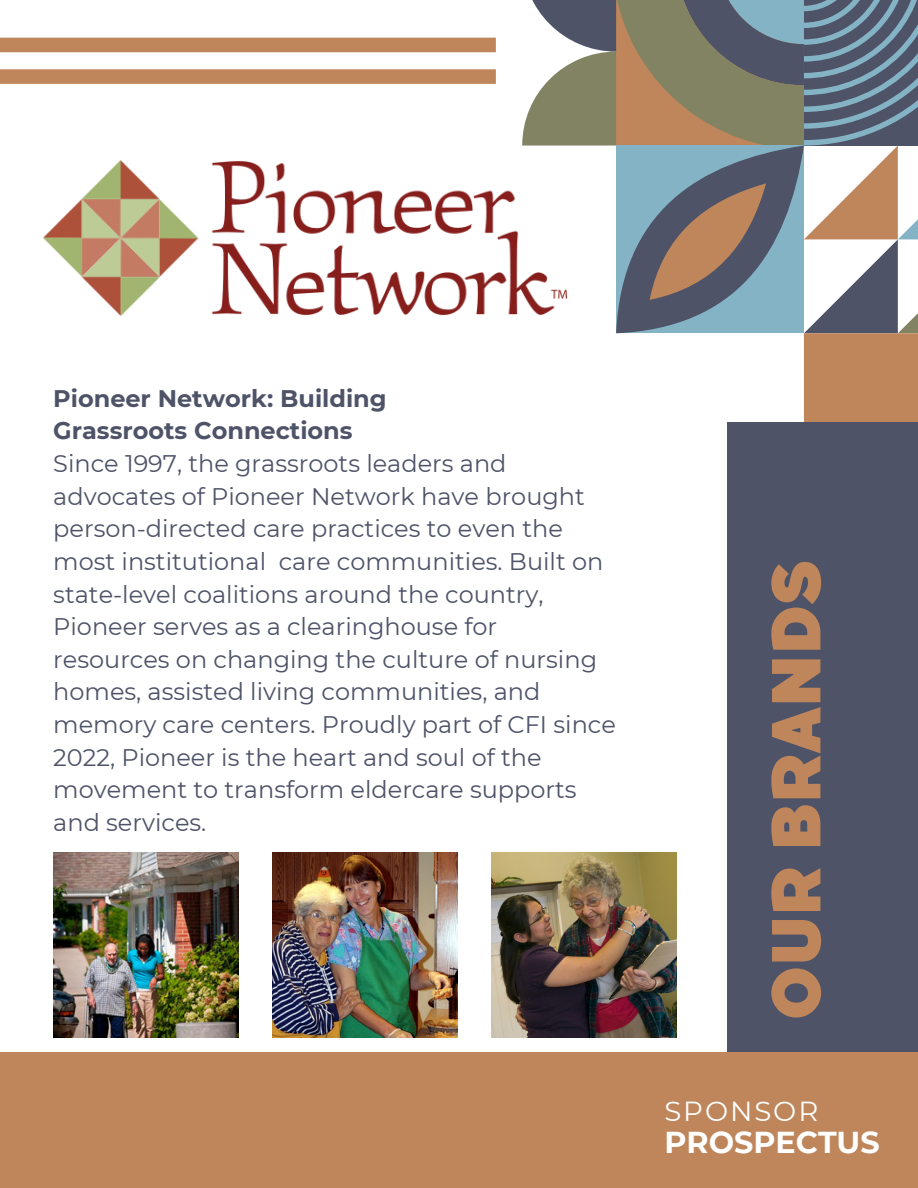
<style>
.page{position:relative;width:918px;height:1188px;background:#fff}
.page>*{position:absolute;margin:0;border:0;box-sizing:border-box;transform-origin:0 0}
.t1{font:900 69.15px "TT Corals";color:#bf865b}
.t2{font:700 30.15px "Montserrat";color:#fff}
.t3{font:27.6px "Montserrat";letter-spacing:.07em;color:#fff}
.t4{font:24px/32.7px "Montserrat";color:#4e5368}
.t5{font:700 24px "Montserrat";color:#4e5368}
</style>
<div class="page">
<svg style="left:522px;top:0;width:396px;height:422px"></svg>
<div style="left:727px;top:422px;width:191px;height:766px;background:#4e5368"></div>
<div style="left:0;top:38px;width:496px;height:14px;background:#bf865b"></div>
<div style="left:0;top:69px;width:496px;height:15px;background:#bf865b"></div>
<div style="left:0;top:1052px;width:918px;height:136px;background:#bf865b"></div>
<img style="left:43px;top:160px;width:523px;height:155px">
<img style="left:53px;top:852px;width:186px;height:185px">
<img style="left:272px;top:852px;width:185px;height:185px">
<img style="left:491px;top:852px;width:185px;height:185px">
<p class="t5" style="left:53px;top:384px;width:335px">Pioneer Network: Building</p>
<p class="t5" style="left:53px;top:416px;width:301px">Grassroots Connections</p>
<p class="t4" style="left:53px;top:447px;width:564px">Since 1997, the grassroots leaders and advocates of Pioneer Network have brought person-directed care practices to even the most institutional care communities. Built on state-level coalitions around the country, Pioneer serves as a clearinghouse for resources on changing the culture of nursing homes, assisted living communities, and memory care centers. Proudly part of CFI since 2022, Pioneer is the heart and soul of the movement to transform eldercare supports and services.</p>
<p class="t1" style="left:755px;top:1020px;width:461px;rotate:-90deg">OUR BRANDS</p>
<p class="t3" style="left:664px;top:1094px;width:155px">SPONSOR</p>
<p class="t2" style="left:664px;top:1123px;width:217px">PROSPECTUS</p>
</div>
